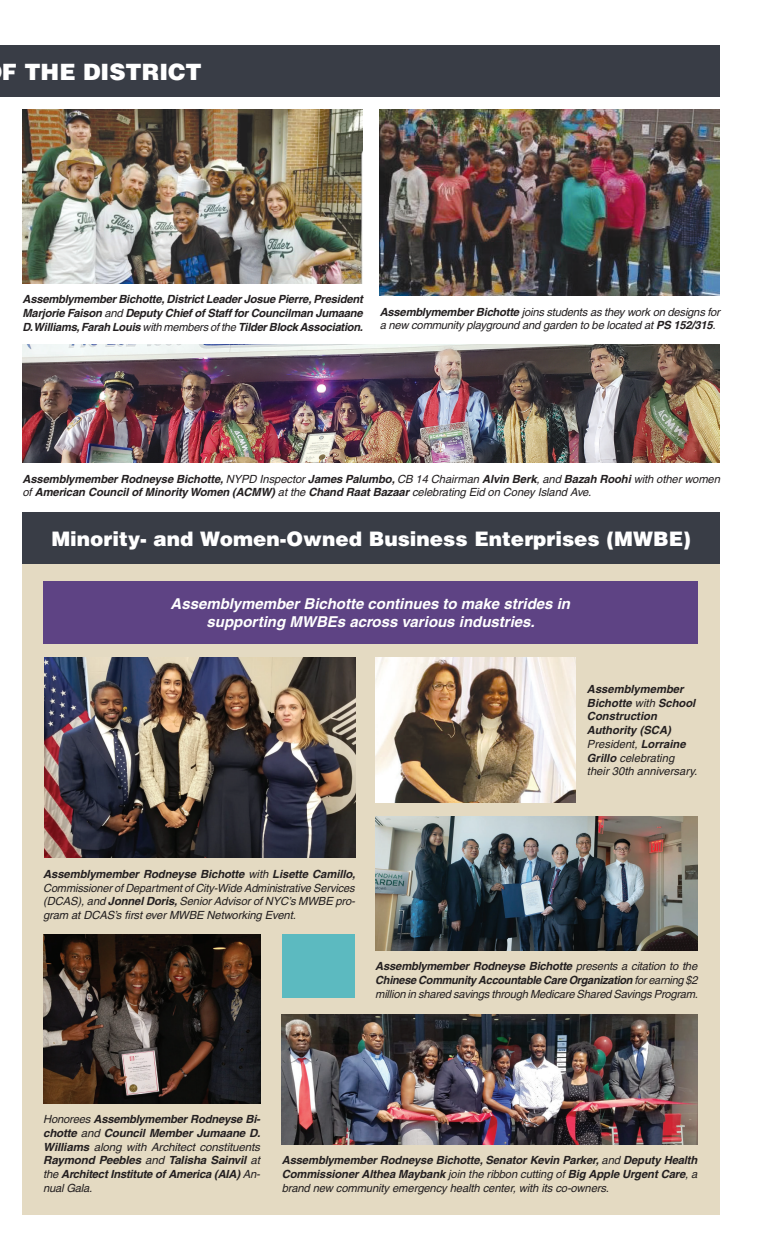
<style>
.page{position:relative;width:765px;height:1260px;background:#fff}
.page>*{position:absolute;margin:0;border:0;box-sizing:border-box;transform-origin:0 0}
.t1{font:900 22.5px "Helvetica";color:#fff}
.t2{font:900 20px "Helvetica";color:#fff}
.t3{font:italic 700 15px/17.5px "Helvetica";color:#fff;text-align:center}
.t4{font:italic 700 11.25px/13.8px "Helvetica";letter-spacing:-.01em;color:#231f20;text-align:justify}
.t5{font:italic 11.25px/13.8px "Helvetica";letter-spacing:-.02em;color:#231f20;text-align:justify}
.s1{font-weight:400}
.s2{font-weight:700}
</style>
<div class="page">
<div style="left:22px;top:564px;width:698px;height:651px;background:#e4dac2"></div>
<div style="left:0;top:45px;width:720px;height:52px;background:#393d46"></div>
<img style="left:22px;top:344px;width:698px;height:119px">
<img style="left:380px;top:110px;width:340px;height:186px">
<img style="left:45px;top:657px;width:310px;height:201px">
<img style="left:282px;top:1014px;width:416px;height:130px">
<img style="left:375px;top:657px;width:201px;height:146px">
<img style="left:43px;top:934px;width:217px;height:169px">
<img style="left:375px;top:817px;width:323px;height:133px">
<div style="left:22px;top:513px;width:698px;height:51px;background:#393d46"></div>
<div style="left:43px;top:581px;width:655px;height:62px;background:#5e4384"></div>
<div style="left:282px;top:934px;width:73px;height:64px;background:#5cbac0"></div>
<img style="left:22px;top:110px;width:341px;height:173px">
<h1 class="t1" style="left:2px;top:57px;width:201px">F THE DISTRICT</h1>
<p class="t4" style="left:22px;top:292px;width:342px">Assemblymember Bichotte, District Leader Josue Pierre, President Marjorie Faison <span class="s1">and</span> Deputy Chief of Staff for Councilman Jumaane D. Williams, Farah Louis <span class="s1">with members of the</span> Tilder Block Association.</p>
<p class="t5" style="left:380px;top:305px;width:342px"><span class="s2">Assemblymember Bichotte</span> joins students as they work on designs for a new community playground and garden to be located at <span class="s2">PS 152/315</span>.</p>
<p class="t4" style="left:22px;top:472px;width:699px">Assemblymember Rodneyse Bichotte, <span class="s1">NYPD Inspector</span> James Palumbo, <span class="s1">CB 14 Chairman</span> Alvin Berk<span class="s1">, and</span> Bazah Roohi <span class="s1">with other women of</span> American Council of Minority Women (ACMW) <span class="s1">at the</span> Chand Raat Bazaar <span class="s1">celebrating Eid on Coney Island Ave.</span></p>
<h2 class="t2" style="left:51px;top:526px;width:641px">Minority- and Women-Owned Business Enterprises (MWBE)</h2>
<h3 class="t3" style="left:171px;top:595px;width:401px">Assemblymember Bichotte continues to make strides in supporting MWBEs across various industries.</h3>
<p class="t4" style="left:587px;top:682px;width:112px;text-align:left">Assemblymember<br>Bichotte <span class="s1">with</span> School<br>Construction<br>Authority (SCA)<br><span class="s1">President,</span> Lorraine<br>Grillo <span class="s1">celebrating their 30th anniversary.</span></p>
<p class="t5" style="left:43px;top:867px;width:314px"><span class="s2">Assemblymember Rodneyse Bichotte</span> with <span class="s2">Lisette Camillo, </span>Commissioner of Department of City-Wide Administrative Services (DCAS), and <span class="s2">Jonnel Doris,</span> Senior Advisor of NYC’s MWBE pro&shy;gram at DCAS’s first ever MWBE Networking Event.</p>
<p class="t5" style="left:375px;top:959px;width:324px"><span class="s2">Assemblymember Rodneyse Bichotte</span> presents a citation to the <span class="s2">Chinese Community Accountable Care Organization</span> for earning $2 million in shared savings through Medicare Shared Savings Program.</p>
<p class="t4" style="left:43px;top:1112px;width:219px"><span class="s1">Honorees</span> Assemblymember Rodneyse Bi&shy;chotte <span class="s1">and</span> Council Member Jumaane D.<br>Williams <span class="s1">along with Architect constituents </span>Raymond Peebles <span class="s1">and</span> Talisha Sainvil <span class="s1">at the</span> Architect Institute of America (AIA) <span class="s1">An&shy;nual Gala.</span></p>
<p class="t4" style="left:282px;top:1153px;width:417px">Assemblymember Rodneyse Bichotte, Senator Kevin Parker, <span class="s1">and</span> Deputy Health Commissioner Althea Maybank <span class="s1">join the ribbon cutting of</span> Big Apple Urgent Care<span class="s1">, a brand new community emergency health center, with its co-owners.</span></p>
</div>
